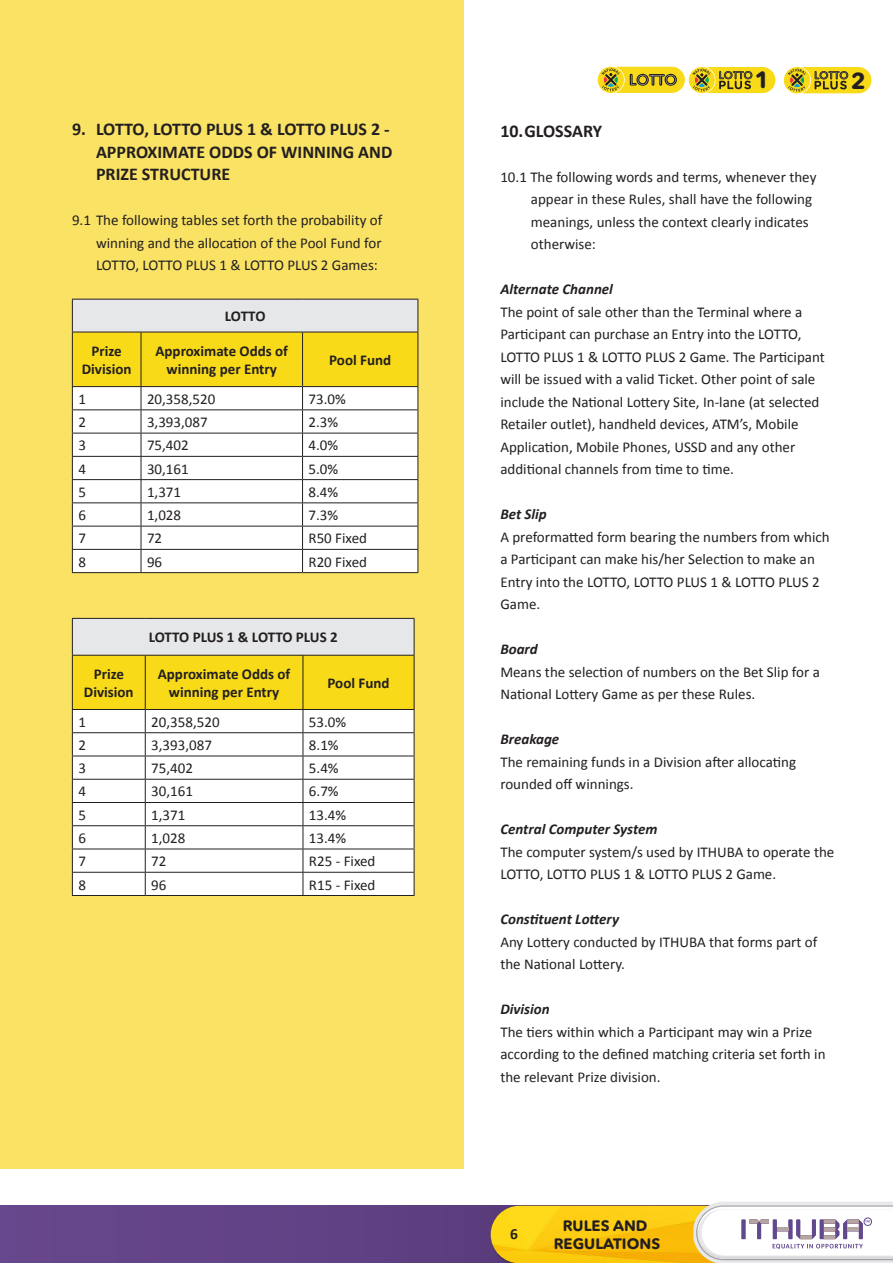
<style>
.page{position:relative;width:893px;height:1263px;background:#fff}
.page>*{position:absolute;margin:0;border:0;box-sizing:border-box;transform-origin:0 0}
.t1{font:700 23.25px "Avenir Next Rounded Pro";color:#231f20}
.t2{font:700 22.95px "Avenir Next Rounded Pro";color:#231f20}
.t3{font:700 18px/22.5px "Calibri";color:#231f20}
.t4{font:700 15.45px "Calibri";color:#231f20}
.t5{font:15px/22.5px "Calibri";color:#231f20}
.t6{font:700 15px/18px "Calibri";color:#231f20;text-align:center}
.t7{font:italic 700 15px "Calibri";color:#231f20}
.t8{font:700 15px "Calibri";letter-spacing:-.02em;color:#231f20}
.t9{font:700 15px/18px "Avenir Next Rounded Pro";color:#231f20;text-align:center}
.t10{font:7.5px "Calibri";color:#62498e}
</style>
<div class="page">
<div style="left:0;top:0;width:463px;height:1169px;background:#f9e264"></div>
<div style="left:0;top:1205px;width:893px;height:58px;background:#634387"></div>
<img style="left:491px;top:1206px;width:202px;height:57px">
<svg style="left:693px;top:1201px;width:200px;height:62px;background:#e6e2e4"></svg>
<svg style="left:597px;top:66px;width:179px;height:28px;background:#d7c343"></svg>
<svg style="left:783px;top:67px;width:89px;height:27px;background:#d5bf36"></svg>
<div style="left:72px;top:299px;width:346px;height:33px;background:#e6e7e9"></div>
<hr style="left:72px;top:572px;width:69px;height:1px;background:#231f20">
<hr style="left:141px;top:572px;width:162px;height:1px;background:#231f20">
<hr style="left:303px;top:572px;width:115px;height:1px;background:#231f20">
<hr style="left:72px;top:299px;width:69px;height:1px;background:#231f20">
<hr style="left:72px;top:299px;width:1px;height:33px;background:#231f20">
<hr style="left:141px;top:299px;width:162px;height:1px;background:#231f20">
<hr style="left:303px;top:299px;width:115px;height:1px;background:#231f20">
<hr style="left:418px;top:299px;width:1px;height:33px;background:#231f20">
<svg style="left:72px;top:332px;width:347px;height:240px;background:#f3ecc2"></svg>
<hr style="left:72px;top:502px;width:69px;height:1px;background:#231f20">
<hr style="left:141px;top:502px;width:162px;height:1px;background:#231f20">
<hr style="left:303px;top:502px;width:115px;height:1px;background:#231f20">
<div style="left:72px;top:618px;width:342px;height:37px;background:#e6e7e9"></div>
<hr style="left:72px;top:895px;width:73px;height:1px;background:#231f20">
<hr style="left:145px;top:895px;width:158px;height:1px;background:#231f20">
<hr style="left:303px;top:895px;width:111px;height:1px;background:#231f20">
<hr style="left:72px;top:618px;width:73px;height:1px;background:#231f20">
<hr style="left:72px;top:619px;width:1px;height:36px;background:#231f20">
<hr style="left:145px;top:618px;width:158px;height:1px;background:#231f20">
<hr style="left:303px;top:618px;width:111px;height:1px;background:#231f20">
<hr style="left:414px;top:619px;width:1px;height:36px;background:#231f20">
<svg style="left:72px;top:655px;width:343px;height:240px;background:#f3edc2"></svg>
<hr style="left:72px;top:802px;width:73px;height:1px;background:#231f20">
<hr style="left:145px;top:802px;width:158px;height:1px;background:#231f20">
<hr style="left:303px;top:802px;width:111px;height:1px;background:#231f20">
<p class="t3" style="left:96px;top:117px;width:298px;text-indent:-24px">9. LOTTO, LOTTO PLUS 1 &amp; LOTTO PLUS 2 -<br>APPROXIMATE ODDS OF WINNING AND<br>PRIZE STRUCTURE</p>
<p class="t5" style="left:72px;top:209px;width:312px;text-align:right">9.1 The following tables set forth the probability of winning and the allocation of the Pool Fund for</p>
<p class="t5" style="left:96px;top:254px;width:283px">LOTTO, LOTTO PLUS 1 &amp; LOTTO PLUS 2 Games:</p>
<p class="t6" style="left:225px;top:307px;width:42px">LOTTO</p>
<p class="t6" style="left:82px;top:341px;width:51px">Prize<br>Division</p>
<p class="t6" style="left:155px;top:341px;width:134px">Approximate Odds of winning per Entry</p>
<p class="t6" style="left:329px;top:350px;width:64px">Pool Fund</p>
<p class="t5" style="left:78px;top:387px;width:9px">1</p>
<p class="t5" style="left:147px;top:387px;width:70px">20,358,520</p>
<p class="t5" style="left:309px;top:387px;width:39px">73.0%</p>
<p class="t5" style="left:78px;top:410px;width:9px">2</p>
<p class="t5" style="left:147px;top:410px;width:62px">3,393,087</p>
<p class="t5" style="left:309px;top:410px;width:31px">2.3%</p>
<p class="t5" style="left:78px;top:434px;width:9px">3</p>
<p class="t5" style="left:147px;top:434px;width:43px">75,402</p>
<p class="t5" style="left:309px;top:434px;width:31px">4.0%</p>
<p class="t5" style="left:78px;top:457px;width:9px">4</p>
<p class="t5" style="left:147px;top:457px;width:43px">30,161</p>
<p class="t5" style="left:309px;top:457px;width:31px">5.0%</p>
<p class="t5" style="left:78px;top:480px;width:9px">5</p>
<p class="t5" style="left:147px;top:480px;width:36px">1,371</p>
<p class="t5" style="left:309px;top:480px;width:31px">8.4%</p>
<p class="t5" style="left:78px;top:503px;width:9px">6</p>
<p class="t5" style="left:147px;top:503px;width:36px">1,028</p>
<p class="t5" style="left:309px;top:503px;width:31px">7.3%</p>
<p class="t5" style="left:78px;top:527px;width:9px">7</p>
<p class="t5" style="left:147px;top:527px;width:17px">72</p>
<p class="t5" style="left:309px;top:527px;width:60px">R50 Fixed</p>
<p class="t5" style="left:78px;top:550px;width:9px">8</p>
<p class="t5" style="left:147px;top:550px;width:17px">96</p>
<p class="t5" style="left:309px;top:550px;width:60px">R20 Fixed</p>
<p class="t8" style="left:149px;top:627px;width:191px">LOTTO PLUS 1 &amp; LOTTO PLUS 2</p>
<p class="t6" style="left:84px;top:664px;width:51px">Prize<br>Division</p>
<p class="t6" style="left:158px;top:664px;width:134px">Approximate Odds of winning per Entry</p>
<p class="t6" style="left:328px;top:673px;width:64px">Pool Fund</p>
<p class="t5" style="left:78px;top:710px;width:9px">1</p>
<p class="t5" style="left:151px;top:710px;width:70px">20,358,520</p>
<p class="t5" style="left:309px;top:710px;width:39px">53.0%</p>
<p class="t5" style="left:78px;top:733px;width:9px">2</p>
<p class="t5" style="left:151px;top:733px;width:62px">3,393,087</p>
<p class="t5" style="left:309px;top:733px;width:31px">8.1%</p>
<p class="t5" style="left:78px;top:757px;width:9px">3</p>
<p class="t5" style="left:151px;top:757px;width:43px">75,402</p>
<p class="t5" style="left:309px;top:757px;width:31px">5.4%</p>
<p class="t5" style="left:78px;top:780px;width:9px">4</p>
<p class="t5" style="left:151px;top:780px;width:43px">30,161</p>
<p class="t5" style="left:309px;top:780px;width:31px">6.7%</p>
<p class="t5" style="left:78px;top:803px;width:9px">5</p>
<p class="t5" style="left:151px;top:803px;width:36px">1,371</p>
<p class="t5" style="left:309px;top:803px;width:39px">13.4%</p>
<p class="t5" style="left:78px;top:826px;width:9px">6</p>
<p class="t5" style="left:151px;top:826px;width:36px">1,028</p>
<p class="t5" style="left:309px;top:826px;width:39px">13.4%</p>
<p class="t5" style="left:78px;top:850px;width:9px">7</p>
<p class="t5" style="left:151px;top:850px;width:17px">72</p>
<p class="t5" style="left:309px;top:850px;width:68px">R25 - Fixed</p>
<p class="t5" style="left:78px;top:873px;width:9px">8</p>
<p class="t5" style="left:151px;top:873px;width:17px">96</p>
<p class="t5" style="left:309px;top:873px;width:68px">R15 - Fixed</p>
<h1 class="t1" style="left:754px;top:66px;width:17px">1</h1>
<h2 class="t2" style="left:851px;top:66px;width:16px">2</h2>
<p class="t3" style="left:500px;top:119px;width:103px">10.GLOSSARY</p>
<p class="t5" style="left:500px;top:165px;width:318px">10.1 The following words and terms, whenever they</p>
<p class="t5" style="left:531px;top:188px;width:283px">appear in these Rules, shall have the following</p>
<p class="t5" style="left:531px;top:210px;width:279px">meanings, unless the context clearly indicates</p>
<p class="t5" style="left:531px;top:233px;width:67px">otherwise:</p>
<p class="t7" style="left:500px;top:279px;width:114px">Alternate Channel</p>
<p class="t5" style="left:500px;top:300px;width:326px">The point of sale other than the Terminal where a Participant can purchase an Entry into the LOTTO, LOTTO PLUS 1 &amp; LOTTO PLUS 2 Game. The Participant will be issued with a valid Ticket. Other point of sale include the National Lottery Site, In-lane (at selected Retailer outlet), handheld devices, ATM’s, Mobile Application, Mobile Phones, USSD and any other additional channels from time to time.</p>
<p class="t7" style="left:500px;top:504px;width:48px">Bet Slip</p>
<p class="t5" style="left:500px;top:525px;width:331px">A preformatted form bearing the numbers from which a Participant can make his/her Selection to make an Entry into the LOTTO, LOTTO PLUS 1 &amp; LOTTO PLUS 2<br>Game.</p>
<p class="t7" style="left:500px;top:639px;width:39px">Board</p>
<p class="t5" style="left:500px;top:660px;width:321px">Means the selection of numbers on the Bet Slip for a<br>National Lottery Game as per these Rules.</p>
<p class="t7" style="left:500px;top:729px;width:60px">Breakage</p>
<p class="t5" style="left:500px;top:750px;width:297px">The remaining funds in a Division after allocating rounded off winnings.</p>
<p class="t7" style="left:500px;top:819px;width:159px">Central Computer System</p>
<p class="t5" style="left:500px;top:840px;width:335px">The computer system/s used by ITHUBA to operate the<br>LOTTO, LOTTO PLUS 1 &amp; LOTTO PLUS 2 Game.</p>
<p class="t7" style="left:500px;top:909px;width:120px">Constituent Lottery</p>
<p class="t5" style="left:500px;top:930px;width:319px">Any Lottery conducted by ITHUBA that forms part of the National Lottery.</p>
<p class="t7" style="left:500px;top:999px;width:51px">Division</p>
<p class="t5" style="left:500px;top:1020px;width:327px">The tiers within which a Participant may win a Prize according to the defined matching criteria set forth in the relevant Prize division.</p>
<p class="t4" style="left:510px;top:1223px;width:9px">6</p>
<p class="t9" style="left:554px;top:1217px;width:108px">RULES AND<br>REGULATIONS</p>
<p class="t10" style="left:865px;top:1218px;width:7px">™</p>
</div>
